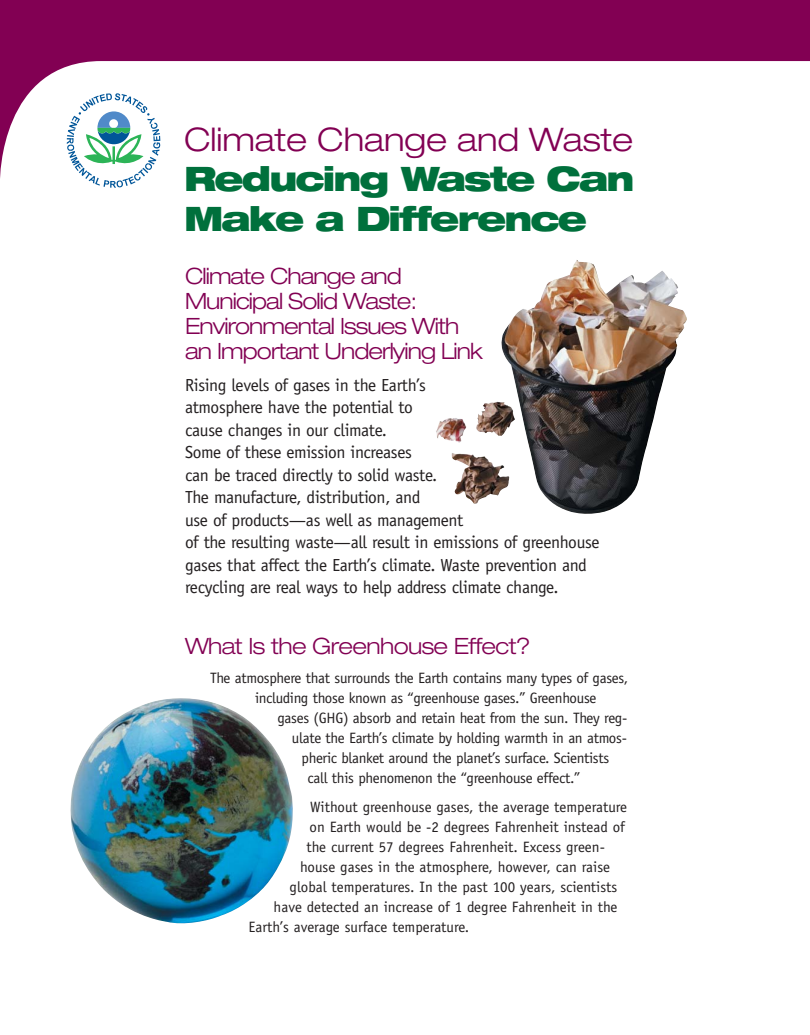
<style>
.page{position:relative;width:810px;height:1035px;background:#fff}
.page>*{position:absolute;margin:0;border:0;box-sizing:border-box;transform-origin:0 0}
.t1{font:900 expanded 33.75px/40px "Helvetica Neue";letter-spacing:-.06em;color:#00703c}
.t2{font:300 expanded 32.5px "Helvetica Neue";color:#820053}
.t3{font:300 expanded 22.5px/25px "Helvetica Neue";letter-spacing:-.04em;color:#820053}
.t4{font:17.5px/22.5px "Officina Sans";letter-spacing:-.02em;color:#231f20}
.t5{font:15px "Officina Sans";color:#231f20}
.t6{font:15px/20px "Officina Sans";letter-spacing:-.02em;color:#231f20}
</style>
<div class="page">
<img style="left:69px;top:698px;width:225px;height:227px;border-radius:50%">
<img style="left:436px;top:260px;width:251px;height:254px">
<svg style="left:0;top:0;width:810px;height:178px"></svg>
<svg style="left:67px;top:93px;width:93px;height:95px"></svg>
<h2 class="t2" style="left:184px;top:127px;width:451px">Climate Change and Waste</h2>
<h1 class="t1" style="left:184px;top:162px;width:452px">Reducing Waste Can<br>Make a Difference</h1>
<p class="t3" style="left:185px;top:266px;width:299px">Climate Change and<br>Municipal Solid Waste:<br>Environmental Issues With an Important Underlying Link</p>
<p class="t4" style="left:185px;top:375px;width:416px">Rising levels of gases in the Earth’s<br>atmosphere have the potential to<br>cause changes in our climate.<br>Some of these emission increases<br>can be traced directly to solid waste.<br>The manufacture, distribution, and<br>use of products—as well as management<br>of the resulting waste—all result in emissions of greenhouse gases that affect the Earth’s climate. Waste prevention and recycling are real ways to help address climate change.</p>
<p class="t3" style="left:185px;top:635px;width:347px">What Is the Greenhouse Effect?</p>
<p class="t6" style="left:255px;top:669px;width:375px;text-indent:-45px">The atmosphere that surrounds the Earth contains many types of gases, including those known as “greenhouse gases.” Greenhouse</p>
<p class="t6" style="left:277px;top:709px;width:352px">gases (GHG) absorb and retain heat from the sun. They reg-</p>
<p class="t6" style="left:292px;top:729px;width:336px">ulate the Earth’s climate by holding warmth in an atmos-</p>
<p class="t6" style="left:302px;top:749px;width:309px">pheric blanket around the planet’s surface. Scientists</p>
<p class="t6" style="left:307px;top:769px;width:274px">call this phenomenon the “greenhouse effect.”</p>
<p class="t5" style="left:310px;top:801px;width:319px">Without greenhouse gases, the average temperature</p>
<p class="t5" style="left:310px;top:821px;width:317px">on Earth would be -2 degrees Fahrenheit instead of</p>
<p class="t5" style="left:306px;top:841px;width:300px">the current 57 degrees Fahrenheit. Excess green-</p>
<p class="t5" style="left:300px;top:861px;width:312px">house gases in the atmosphere, however, can raise</p>
<p class="t5" style="left:290px;top:881px;width:329px">global temperatures. In the past 100 years, scientists</p>
<p class="t5" style="left:274px;top:901px;width:345px">have detected an increase of 1 degree Fahrenheit in the</p>
<p class="t5" style="left:249px;top:921px;width:222px">Earth’s average surface temperature.</p>
</div>
